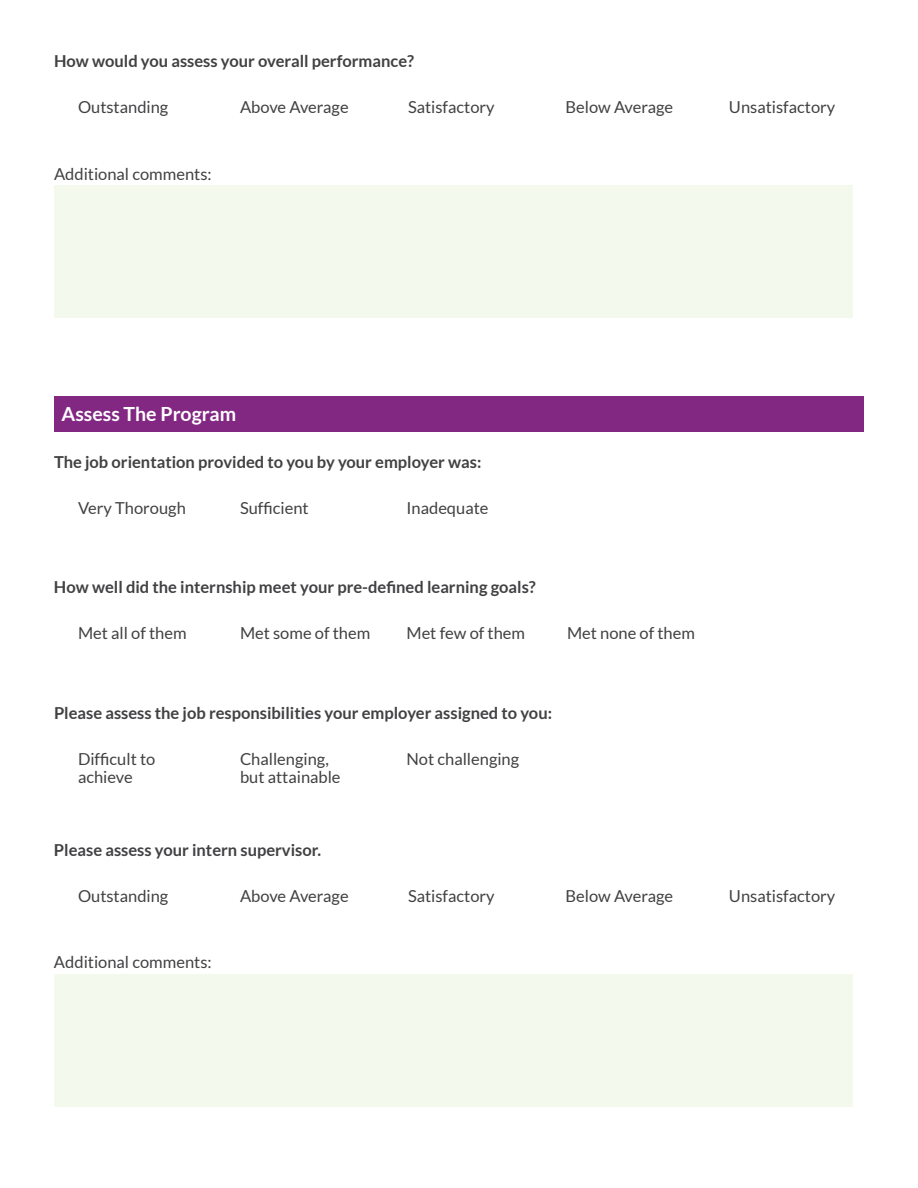
<style>
.page{position:relative;width:918px;height:1188px;background:#fff}
.page>*{position:absolute;margin:0;border:0;box-sizing:border-box;transform-origin:0 0}
.t1{font:700 19.5px "Lato";color:#fff}
.t2{font:16.5px "Lato";color:#414042}
.t3{font:700 16.5px "Lato";color:#414042}
</style>
<div class="page">
<div style="left:54px;top:975px;width:799px;height:132px;background:#f3f9ec"></div>
<div style="left:54px;top:186px;width:799px;height:132px;background:#f3f9ec"></div>
<div style="left:54px;top:396px;width:810px;height:36px;background:#822883"></div>
<p class="t3" style="left:54px;top:52px;width:362px">How would you assess your overall performance?</p>
<p class="t2" style="left:78px;top:98px;width:92px">Outstanding</p>
<p class="t2" style="left:240px;top:98px;width:110px">Above Average</p>
<p class="t2" style="left:408px;top:98px;width:88px">Satisfactory</p>
<p class="t2" style="left:566px;top:98px;width:109px">Below Average</p>
<p class="t2" style="left:729px;top:98px;width:108px">Unsatisfactory</p>
<p class="t2" style="left:54px;top:165px;width:159px">Additional comments:</p>
<p class="t1" style="left:62px;top:403px;width:176px">Assess The Program</p>
<p class="t3" style="left:54px;top:452px;width:429px">The job orientation provided to you by your employer was:</p>
<p class="t2" style="left:78px;top:499px;width:109px">Very Thorough</p>
<p class="t2" style="left:240px;top:499px;width:70px">Sufficient</p>
<p class="t2" style="left:407px;top:499px;width:84px">Inadequate</p>
<p class="t3" style="left:54px;top:578px;width:483px">How well did the internship meet your pre-defined learning goals?</p>
<p class="t2" style="left:78px;top:624px;width:110px">Met all of them</p>
<p class="t2" style="left:240px;top:624px;width:132px">Met some of them</p>
<p class="t2" style="left:407px;top:624px;width:120px">Met few of them</p>
<p class="t2" style="left:567px;top:624px;width:129px">Met none of them</p>
<p class="t3" style="left:54px;top:704px;width:500px">Please assess the job responsibilities your employer assigned to you:</p>
<p class="t2" style="left:78px;top:750px;width:79px">Difficult to</p>
<p class="t2" style="left:240px;top:750px;width:90px">Challenging,</p>
<p class="t2" style="left:407px;top:750px;width:114px">Not challenging</p>
<p class="t2" style="left:78px;top:768px;width:56px">achieve</p>
<p class="t2" style="left:240px;top:768px;width:102px">but attainable</p>
<p class="t3" style="left:54px;top:840px;width:269px">Please assess your intern supervisor.</p>
<p class="t2" style="left:78px;top:887px;width:92px">Outstanding</p>
<p class="t2" style="left:240px;top:887px;width:110px">Above Average</p>
<p class="t2" style="left:408px;top:887px;width:88px">Satisfactory</p>
<p class="t2" style="left:565px;top:887px;width:109px">Below Average</p>
<p class="t2" style="left:729px;top:887px;width:108px">Unsatisfactory</p>
<p class="t2" style="left:54px;top:953px;width:159px">Additional comments:</p>
</div>
